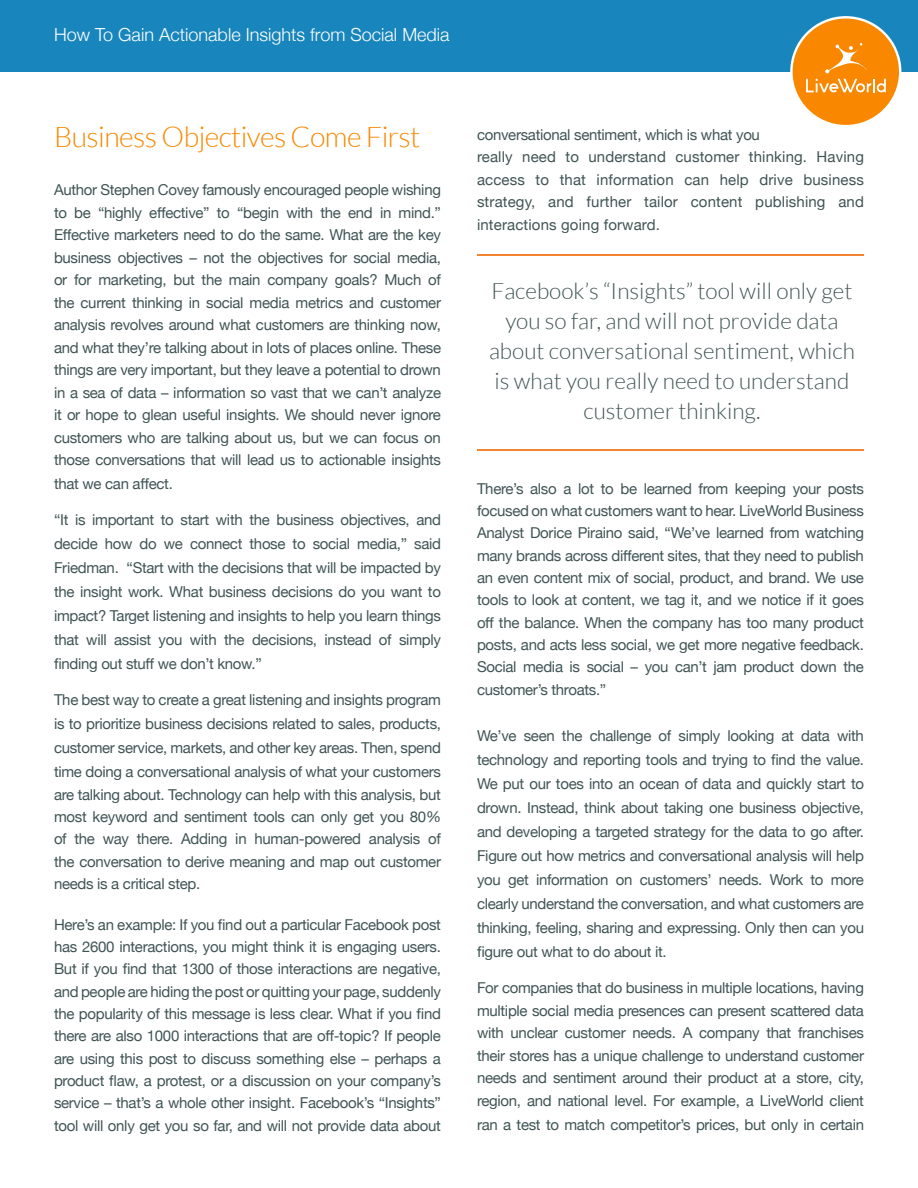
<style>
.page{position:relative;width:918px;height:1188px;background:#fff}
.page>*{position:absolute;margin:0;border:0;box-sizing:border-box;transform-origin:0 0}
.t1{font:300 28.5px "Lato";letter-spacing:-.02em;color:#f98800}
.t2{font:300 22.5px/30px "Lato";color:#415454;text-align:center}
.t3{font:300 18px "Helvetica Neue";color:#fff}
.t4{font:15px/22.4px "Helvetica Neue";letter-spacing:-.02em;color:#415454;text-align:justify}
.t5{font:15px/22.4px "Helvetica Neue";letter-spacing:.01em;color:#415454}
</style>
<div class="page">
<hr style="left:477px;top:254px;width:387px;height:2px;background:#f38434">
<hr style="left:477px;top:449px;width:387px;height:2px;background:#f38434">
<div style="left:0;top:0;width:918px;height:72px;background:#1886bd"></div>
<div style="left:791px;top:17px;width:109px;height:109px;background:#f98800;border-radius:50%"></div>
<div style="left:790px;top:16px;width:111px;height:111px;border:2px solid #fff;border-radius:50%"></div>
<svg style="left:806px;top:79px;width:80px;height:13px"></svg>
<svg style="left:825px;top:43px;width:42px;height:30px"></svg>
<p class="t3" style="left:54px;top:20px;width:397px">How To Gain Actionable Insights from Social Media</p>
<h1 class="t1" style="left:54px;top:122px;width:368px">Business Objectives Come First</h1>
<p class="t4" style="left:54px;top:180px;width:389px">Author Stephen Covey famously encouraged people wishing to be “highly effective” to “begin with the end in mind.” Effective marketers need to do the same. What are the key business objectives – not the objectives for social media, or for marketing, but the main company goals? Much of the current thinking in social media metrics and customer analysis revolves around what customers are thinking now, and what they’re talking about in lots of places online. These things are very important, but they leave a potential to drown in a sea of data – information so vast that we can’t analyze it or hope to glean useful insights. We should never ignore customers who are talking about us, but we can focus on those conversations that will lead us to actionable insights</p>
<p class="t4" style="left:54px;top:474px;width:120px">that we can affect.</p>
<p class="t4" style="left:54px;top:509px;width:389px;line-height:24px">“It is important to start with the business objectives, and decide how do we connect those to social media,” said Friedman. “Start with the decisions that will be impacted by the insight work. What business decisions do you want to impact? Target listening and insights to help you learn things that will assist you with the decisions, instead of simply finding out stuff we don’t know.”</p>
<p class="t4" style="left:54px;top:689px;width:389px;line-height:24px">The best way to create a great listening and insights program is to prioritize business decisions related to sales, products, customer service, markets, and other key areas. Then, spend time doing a conversational analysis of what your customers</p>
<p class="t4" style="left:54px;top:784px;width:389px">are talking about. Technology can help with this analysis, but most keyword and sentiment tools can only get you 80% of the way there. Adding in human-powered analysis of the conversation to derive meaning and map out customer needs is a critical step.</p>
<p class="t4" style="left:54px;top:914px;width:389px">Here’s an example: If you find out a particular Facebook post has 2600 interactions, you might think it is engaging users.<br>But if you find that 1300 of those interactions are negative, and people are hiding the post or quitting your page, suddenly the popularity of this message is less clear. What if you find there are also 1000 interactions that are off-topic? If people are using this post to discuss something else – perhaps a product flaw, a protest, or a discussion on your company’s service – that’s a whole other insight. Facebook’s “Insights” tool will only get you so far, and will not provide data about</p>
<p class="t5" style="left:477px;top:124px;width:389px">conversational sentiment, which is what you<br>really need to understand customer thinking. Having access to that information can help drive business strategy, and further tailor content publishing and interactions going forward.</p>
<h2 class="t2" style="left:489px;top:276px;width:367px">Facebook’s “Insights” tool will only get you so far, and will not provide data about conversational sentiment, which is what you really need to understand customer thinking.</h2>
<p class="t4" style="left:477px;top:478px;width:389px">There’s also a lot to be learned from keeping your posts focused on what customers want to hear. LiveWorld Business Analyst Dorice Piraino said, “We’ve learned from watching many brands across different sites, that they need to publish an even content mix of social, product, and brand. We use tools to look at content, we tag it, and we notice if it goes off the balance. When the company has too many product posts, and acts less social, we get more negative feedback.<br>Social media is social – you can’t jam product down the customer’s throats.”</p>
<p class="t4" style="left:477px;top:725px;width:389px;line-height:24px">We’ve seen the challenge of simply looking at data with technology and reporting tools and trying to find the value.<br>We put our toes into an ocean of data and quickly start to drown. Instead, think about taking one business objective, and developing a targeted strategy for the data to go after.<br>Figure out how metrics and conversational analysis will help you get information on customers’ needs. Work to more clearly understand the conversation, and what customers are thinking, feeling, sharing and expressing. Only then can you figure out what to do about it.</p>
<p class="t4" style="left:477px;top:977px;width:389px">For companies that do business in multiple locations, having multiple social media presences can present scattered data with unclear customer needs. A company that franchises their stores has a unique challenge to understand customer needs and sentiment around their product at a store, city, region, and national level. For example, a LiveWorld client</p>
<p class="t4" style="left:477px;top:1114px;width:389px">ran a test to match competitor’s prices, but only in certain</p>
</div>
